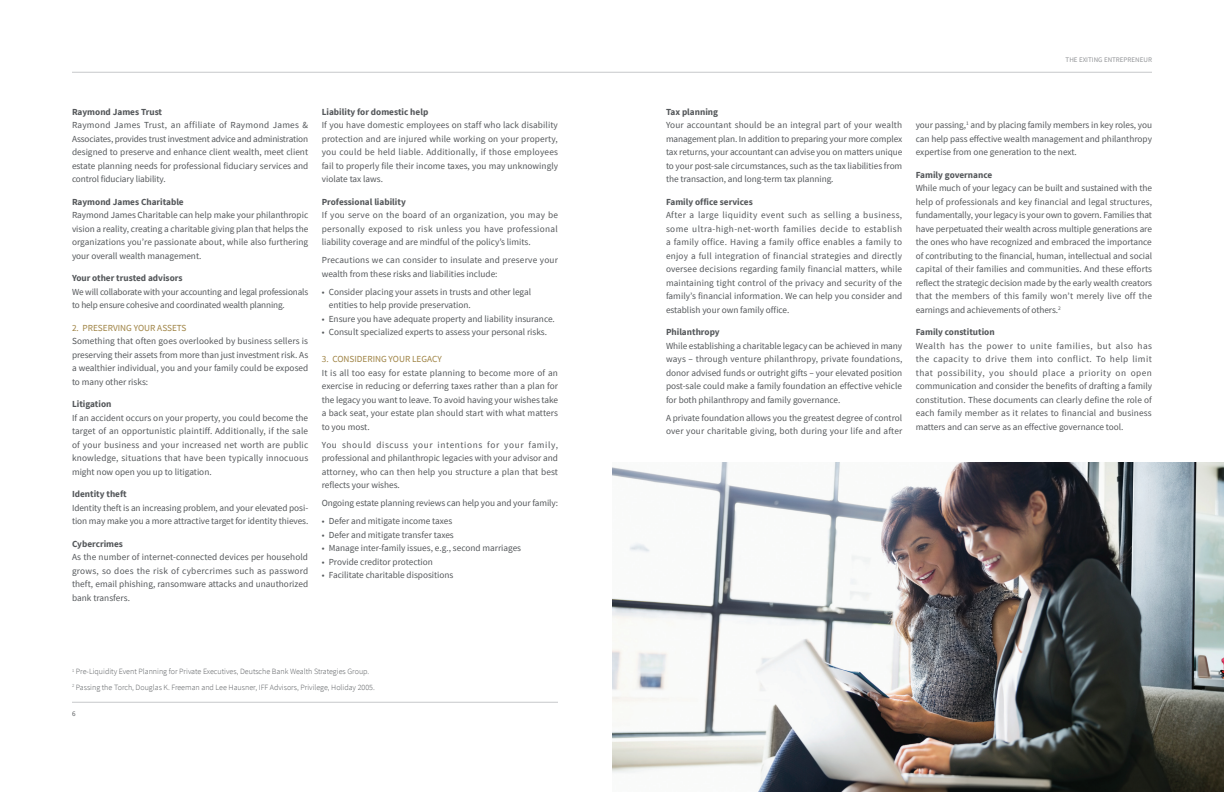
<style>
.page{position:relative;width:1224px;height:792px;background:#fff}
.page>*{position:absolute;margin:0;border:0;box-sizing:border-box;transform-origin:0 0}
.Body_Copy{font:9.2px/13.5px "Source Sans Pro";color:#54575a;text-align:justify}
.Third_Tier_subhead{font:700 9.2px "Source Sans Pro";color:#54575a}
.Second_Tier_Subhead{font:9.2px "Source Sans Pro";color:#9f8344}
.Hedge_Disclaimer_cop{font:300 8px "Source Sans Pro";color:#54575a}
.t1{font:7px "Source Sans Pro";color:#939598}
.t2{font:7px "Source Sans Pro";color:#54575a}
</style>
<div class="page">
<hr style="left:72px;top:702px;width:486px;height:1px;background:#c7c8ca">
<hr style="left:72px;top:72px;width:1080px;height:1px;background:#c7c8ca">
<img style="left:612px;top:462px;width:612px;height:330px">
<p class="Third_Tier_subhead" style="left:72px;top:106px;width:92px">Raymond James Trust</p>
<p class="Body_Copy" style="left:72px;top:119px;width:238px">Raymond James Trust, an affiliate of Raymond James &amp; Associates, provides trust investment advice and administration designed to preserve and enhance client wealth, meet client estate planning needs for professional fiduciary services and control fiduciary liability.</p>
<p class="Third_Tier_subhead" style="left:72px;top:196px;width:113px">Raymond James Charitable</p>
<p class="Body_Copy" style="left:72px;top:209px;width:238px">Raymond James Charitable can help make your philanthropic vision a reality, creating a charitable giving plan that helps the organizations you’re passionate about, while also furthering your overall wealth management.</p>
<p class="Third_Tier_subhead" style="left:72px;top:272px;width:112px">Your other trusted advisors</p>
<p class="Body_Copy" style="left:72px;top:285px;width:238px">We will collaborate with your accounting and legal professionals to help ensure cohesive and coordinated wealth planning.</p>
<p class="Second_Tier_Subhead" style="left:72px;top:322px;width:116px">2. PRESERVING YOUR ASSETS</p>
<p class="Body_Copy" style="left:72px;top:335px;width:238px">Something that often goes overlooked by business sellers is preserving their assets from more than just investment risk. As a wealthier individual, you and your family could be exposed to many other risks:</p>
<p class="Third_Tier_subhead" style="left:72px;top:398px;width:41px">Litigation</p>
<p class="Body_Copy" style="left:72px;top:411px;width:238px">If an accident occurs on your property, you could become the target of an opportunistic plaintiff. Additionally, if the sale of your business and your increased net worth are public knowledge, situations that have been typically innocuous might now open you up to litigation.</p>
<p class="Third_Tier_subhead" style="left:72px;top:488px;width:56px">Identity theft</p>
<p class="Body_Copy" style="left:72px;top:501px;width:238px">Identity theft is an increasing problem, and your elevated posi&shy;tion may make you a more attractive target for identity thieves.</p>
<p class="Third_Tier_subhead" style="left:72px;top:538px;width:53px">Cybercrimes</p>
<p class="Body_Copy" style="left:72px;top:551px;width:238px">As the number of internet-connected devices per household grows, so does the risk of cybercrimes such as password theft, email phishing, ransomware attacks and unauthorized bank transfers.</p>
<p class="Third_Tier_subhead" style="left:322px;top:106px;width:108px">Liability for domestic help</p>
<p class="Body_Copy" style="left:322px;top:119px;width:238px">If you have domestic employees on staff who lack disability protection and are injured while working on your property, you could be held liable. Additionally, if those employees fail to properly file their income taxes, you may unknowingly violate tax laws.</p>
<p class="Third_Tier_subhead" style="left:322px;top:196px;width:86px">Professional liability</p>
<p class="Body_Copy" style="left:322px;top:209px;width:238px">If you serve on the board of an organization, you may be personally exposed to risk unless you have professional liability coverage and are mindful of the policy’s limits.</p>
<p class="Body_Copy" style="left:322px;top:254px;width:238px">Precautions we can consider to insulate and preserve your wealth from these risks and liabilities include:</p>
<p class="Body_Copy" style="left:329px;top:285px;width:204px;text-indent:-7px">• Consider placing your assets in trusts and other legal entities to help provide preservation.</p>
<p class="Body_Copy" style="left:322px;top:312px;width:235px">• Ensure you have adequate property and liability insurance.</p>
<p class="Body_Copy" style="left:322px;top:326px;width:227px">• Consult specialized experts to assess your personal risks.</p>
<p class="Second_Tier_Subhead" style="left:322px;top:354px;width:122px">3. CONSIDERING YOUR LEGACY</p>
<p class="Body_Copy" style="left:322px;top:366px;width:238px">It is all too easy for estate planning to become more of an exercise in reducing or deferring taxes rather than a plan for the legacy you want to leave. To avoid having your wishes take a back seat, your estate plan should start with what matters to you most.</p>
<p class="Body_Copy" style="left:322px;top:438px;width:238px">You should discuss your intentions for your family, professional and philanthropic legacies with your advisor and attorney, who can then help you structure a plan that best reflects your wishes.</p>
<p class="Body_Copy" style="left:322px;top:497px;width:238px">Ongoing estate planning reviews can help you and your family:</p>
<p class="Body_Copy" style="left:322px;top:515px;width:132px">• Defer and mitigate income taxes</p>
<p class="Body_Copy" style="left:322px;top:528px;width:134px">• Defer and mitigate transfer taxes</p>
<p class="Body_Copy" style="left:322px;top:542px;width:201px">• Manage inter-family issues, e.g., second marriages</p>
<p class="Body_Copy" style="left:322px;top:555px;width:113px">• Provide creditor protection</p>
<p class="Body_Copy" style="left:322px;top:569px;width:133px">• Facilitate charitable dispositions</p>
<p class="Hedge_Disclaimer_cop" style="left:72px;top:667px;width:299px"><sup>1</sup> Pre-Liquidity Event Planning for Private Executives, Deutsche Bank Wealth Strategies Group.</p>
<p class="Hedge_Disclaimer_cop" style="left:72px;top:682px;width:304px"><sup>2</sup> Passing the Torch, Douglas K. Freeman and Lee Hausner, IFF Advisors, Privilege, Holiday 2005.</p>
<p class="t2" style="left:72px;top:709px;width:5px">6</p>
<p class="t1" style="left:1066px;top:55px;width:88px">THE EXITING ENTREPRENEUR</p>
<p class="Third_Tier_subhead" style="left:666px;top:106px;width:54px">Tax planning</p>
<p class="Body_Copy" style="left:666px;top:119px;width:238px">Your accountant should be an integral part of your wealth management plan. In addition to preparing your more complex tax returns, your accountant can advise you on matters unique to your post-sale circumstances, such as the tax liabilities from the transaction, and long-term tax planning.</p>
<p class="Third_Tier_subhead" style="left:666px;top:196px;width:88px">Family office services</p>
<p class="Body_Copy" style="left:666px;top:209px;width:238px">After a large liquidity event such as selling a business, some ultra-high-net-worth families decide to establish a family office. Having a family office enables a family to enjoy a full integration of financial strategies and directly oversee decisions regarding family financial matters, while maintaining tight control of the privacy and security of the family’s financial information. We can help you consider and establish your own family office.</p>
<p class="Third_Tier_subhead" style="left:666px;top:326px;width:55px">Philanthropy</p>
<p class="Body_Copy" style="left:666px;top:339px;width:238px">While establishing a charitable legacy can be achieved in many ways – through venture philanthropy, private foundations, donor advised funds or outright gifts – your elevated position post-sale could make a family foundation an effective vehicle for both philanthropy and family governance.</p>
<p class="Body_Copy" style="left:666px;top:411px;width:238px">A private foundation allows you the greatest degree of control over your charitable giving, both during your life and after</p>
<p class="Body_Copy" style="left:916px;top:119px;width:238px">your passing,<sup>1</sup> and by placing family members in key roles, you can help pass effective wealth management and philanthropy expertise from one generation to the next.</p>
<p class="Third_Tier_subhead" style="left:916px;top:169px;width:78px">Family governance</p>
<p class="Body_Copy" style="left:916px;top:182px;width:238px">While much of your legacy can be built and sustained with the help of professionals and key financial and legal structures, fundamentally, your legacy is your own to govern. Families that have perpetuated their wealth across multiple generations are the ones who have recognized and embraced the importance of contributing to the financial, human, intellectual and social capital of their families and communities. And these efforts reflect the strategic decision made by the early wealth creators that the members of this family won’t merely live off the earnings and achievements of others.<sup>2</sup></p>
<p class="Third_Tier_subhead" style="left:916px;top:326px;width:80px">Family constitution</p>
<p class="Body_Copy" style="left:916px;top:339px;width:238px">Wealth has the power to unite families, but also has the capacity to drive them into conflict. To help limit that possibility, you should place a priority on open communication and consider the benefits of drafting a family constitution. These documents can clearly define the role of each family member as it relates to financial and business matters and can serve as an effective governance tool.</p>
</div>
